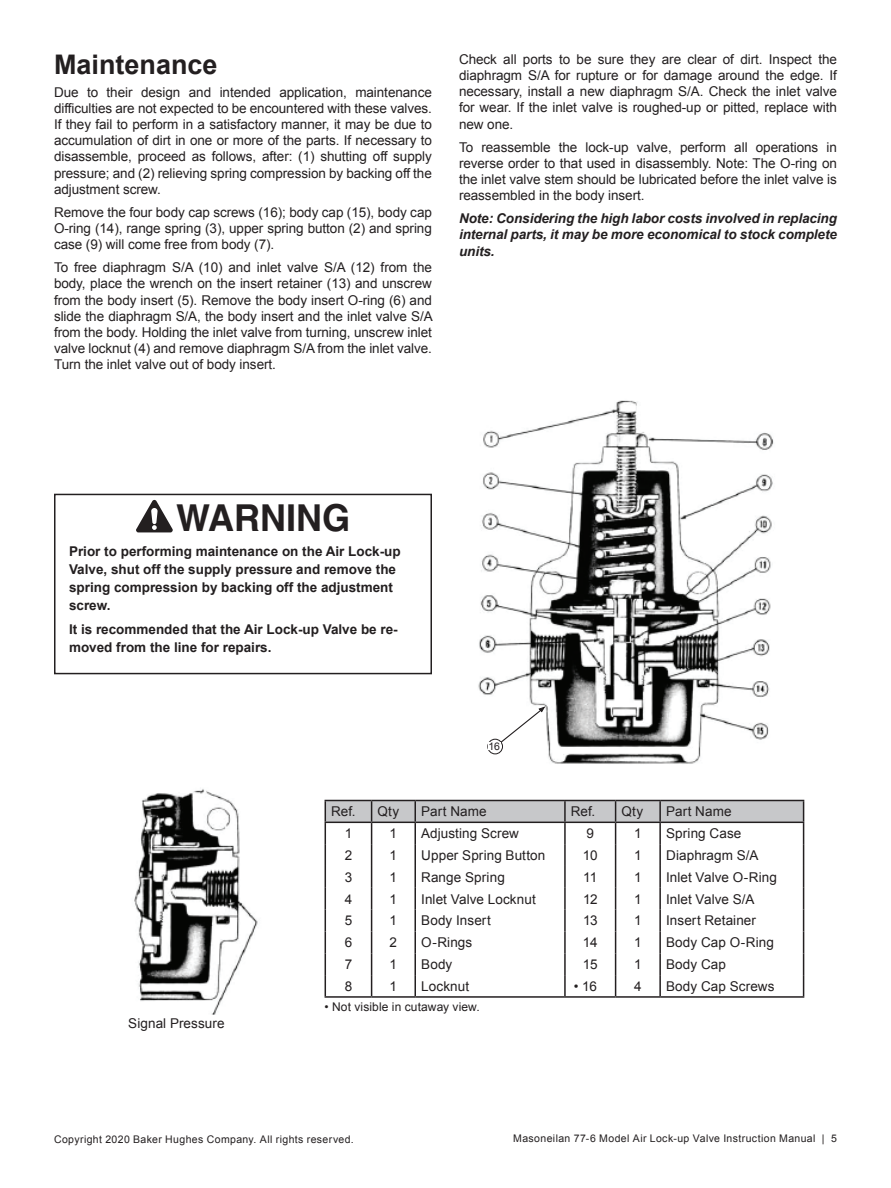
<style>
.page{position:relative;width:891px;height:1188px;background:#fff}
.page>*{position:absolute;margin:0;border:0;box-sizing:border-box;transform-origin:0 0}
.t1{font:700 37.2px "Helvetica";color:#231f20}
.t2{font:700 27px "Arial";color:#231f20}
.t3{font:13.5px/16.2px "Arial";letter-spacing:-.005em;color:#231f20;text-align:justify}
.t4{font:700 13.5px/18px "Arial";color:#231f20}
.t5{font:italic 700 13.5px/16.2px "Arial";letter-spacing:-.005em;color:#231f20;text-align:justify}
.t6{font:12px "Arial";letter-spacing:.01em;color:#231f20}
.t7{font:10.5px "Arial";letter-spacing:.035em;color:#231f20}
</style>
<div class="page">
<img style="left:478px;top:400px;width:296px;height:364px">
<img style="left:134px;top:789px;width:124px;height:226px">
<svg style="left:325px;top:800px;width:479px;height:196px"></svg>
<hr style="left:325px;top:996px;width:47px;height:2px;background:#231f20">
<hr style="left:372px;top:996px;width:43px;height:2px;background:#231f20">
<hr style="left:415px;top:996px;width:150px;height:2px;background:#231f20">
<hr style="left:565px;top:996px;width:51px;height:2px;background:#231f20">
<hr style="left:616px;top:996px;width:44px;height:2px;background:#231f20">
<hr style="left:660px;top:996px;width:144px;height:2px;background:#231f20">
<hr style="left:325px;top:822px;width:47px;height:1px;background:#231f20">
<hr style="left:372px;top:822px;width:43px;height:1px;background:#231f20">
<hr style="left:415px;top:822px;width:150px;height:1px;background:#231f20">
<hr style="left:565px;top:822px;width:51px;height:1px;background:#231f20">
<hr style="left:616px;top:822px;width:44px;height:1px;background:#231f20">
<hr style="left:660px;top:822px;width:144px;height:1px;background:#231f20">
<svg style="left:499px;top:706px;width:47px;height:38px"></svg>
<svg style="left:488px;top:739px;width:15px;height:15px"></svg>
<div style="left:488px;top:739px;width:15px;height:15px;border:1px solid #231f20;border-radius:50%"></div>
<div style="left:488px;top:743px;width:13px;height:7px;background:#fff"></div>
<svg style="left:136px;top:500px;width:37px;height:32px"></svg>
<div style="left:54px;top:494px;width:378px;height:180px;border:2px solid #231f20"></div>
<h2 class="t2" style="left:54px;top:46px;width:165px">Maintenance</h2>
<p class="t3" style="left:54px;top:84px;width:379px">Due to their design and intended application, maintenance difficulties are not expected to be encountered with these valves.<br>If they fail to perform in a satisfactory manner, it may be due to accumulation of dirt in one or more of the parts. If necessary to disassemble, proceed as follows, after: (1) shutting off supply pressure; and (2) relieving spring compression by backing off the adjustment screw.</p>
<p class="t3" style="left:54px;top:204px;width:379px">Remove the four body cap screws (16); body cap (15), body cap O-ring (14), range spring (3), upper spring button (2) and spring case (9) will come free from body (7).</p>
<p class="t3" style="left:54px;top:259px;width:380px">To free diaphragm S/A (10) and inlet valve S/A (12) from the body, place the wrench on the insert retainer (13) and unscrew from the body insert (5). Remove the body insert O-ring (6) and slide the diaphragm S/A, the body insert and the inlet valve S/A from the body. Holding the inlet valve from turning, unscrew inlet valve locknut (4) and remove diaphragm S/A from the inlet valve.<br>Turn the inlet valve out of body insert.</p>
<p class="t3" style="left:459px;top:51px;width:379px">Check all ports to be sure they are clear of dirt. Inspect the diaphragm S/A for rupture or for damage around the edge. If necessary, install a new diaphragm S/A. Check the inlet valve for wear. If the inlet valve is roughed-up or pitted, replace with new one.</p>
<p class="t3" style="left:459px;top:139px;width:379px">To reassemble the lock-up valve, perform all operations in reverse order to that used in disassembly. Note: The O-ring on the inlet valve stem should be lubricated before the inlet valve is reassembled in the body insert.</p>
<p class="t5" style="left:459px;top:211px;width:380px">Note: Considering the high labor costs involved in replacing internal parts, it may be more economical to stock complete units.</p>
<h1 class="t1" style="left:176px;top:495px;width:176px">WARNING</h1>
<p class="t4" style="left:69px;top:542px;width:333px">Prior to performing maintenance on the Air Lock-up Valve, shut off the supply pressure and remove the spring compression by backing off the adjustment screw.</p>
<p class="t4" style="left:69px;top:621px;width:330px">It is recommended that the Air Lock-up Valve be re&shy;moved from the line for repairs.</p>
<h1 class="t1" style="left:144px;top:599px;width:168px">CAUTION</h1>
<p class="t7" style="left:488px;top:740px;width:13px">16</p>
<p class="t3" style="left:128px;top:1015px;width:98px">Signal Pressure</p>
<p class="t3" style="left:331px;top:804px;width:26px">Ref.</p>
<p class="t3" style="left:378px;top:804px;width:23px">Qty</p>
<p class="t3" style="left:421px;top:804px;width:67px">Part Name</p>
<p class="t3" style="left:571px;top:804px;width:26px">Ref.</p>
<p class="t3" style="left:622px;top:804px;width:23px">Qty</p>
<p class="t3" style="left:666px;top:804px;width:67px">Part Name</p>
<p class="t3" style="left:345px;top:825px;width:9px">1</p>
<p class="t3" style="left:390px;top:825px;width:9px">1</p>
<p class="t3" style="left:421px;top:825px;width:99px">Adjusting Screw</p>
<p class="t3" style="left:587px;top:825px;width:9px">9</p>
<p class="t3" style="left:634px;top:825px;width:9px">1</p>
<p class="t3" style="left:666px;top:825px;width:77px">Spring Case</p>
<p class="t3" style="left:345px;top:847px;width:9px">2</p>
<p class="t3" style="left:390px;top:847px;width:9px">1</p>
<p class="t3" style="left:421px;top:847px;width:126px">Upper Spring Button</p>
<p class="t3" style="left:583px;top:847px;width:16px">10</p>
<p class="t3" style="left:634px;top:847px;width:9px">1</p>
<p class="t3" style="left:666px;top:847px;width:94px">Diaphragm S/A</p>
<p class="t3" style="left:345px;top:869px;width:9px">3</p>
<p class="t3" style="left:390px;top:869px;width:9px">1</p>
<p class="t3" style="left:421px;top:869px;width:85px">Range Spring</p>
<p class="t3" style="left:583px;top:869px;width:15px">11</p>
<p class="t3" style="left:634px;top:869px;width:9px">1</p>
<p class="t3" style="left:666px;top:869px;width:112px">Inlet Valve O-Ring</p>
<p class="t3" style="left:345px;top:891px;width:9px">4</p>
<p class="t3" style="left:390px;top:891px;width:9px">1</p>
<p class="t3" style="left:421px;top:891px;width:116px">Inlet Valve Locknut</p>
<p class="t3" style="left:583px;top:891px;width:16px">12</p>
<p class="t3" style="left:634px;top:891px;width:9px">1</p>
<p class="t3" style="left:666px;top:891px;width:90px">Inlet Valve S/A</p>
<p class="t3" style="left:345px;top:913px;width:9px">5</p>
<p class="t3" style="left:390px;top:913px;width:9px">1</p>
<p class="t3" style="left:421px;top:913px;width:71px">Body Insert</p>
<p class="t3" style="left:583px;top:913px;width:16px">13</p>
<p class="t3" style="left:634px;top:913px;width:9px">1</p>
<p class="t3" style="left:666px;top:913px;width:91px">Insert Retainer</p>
<p class="t3" style="left:345px;top:935px;width:9px">6</p>
<p class="t3" style="left:390px;top:935px;width:9px">2</p>
<p class="t3" style="left:421px;top:935px;width:53px">O-Rings</p>
<p class="t3" style="left:583px;top:935px;width:16px">14</p>
<p class="t3" style="left:634px;top:935px;width:9px">1</p>
<p class="t3" style="left:666px;top:935px;width:109px">Body Cap O-Ring</p>
<p class="t3" style="left:345px;top:956px;width:9px">7</p>
<p class="t3" style="left:390px;top:956px;width:9px">1</p>
<p class="t3" style="left:421px;top:956px;width:33px">Body</p>
<p class="t3" style="left:583px;top:956px;width:16px">15</p>
<p class="t3" style="left:634px;top:956px;width:9px">1</p>
<p class="t3" style="left:666px;top:956px;width:61px">Body Cap</p>
<p class="t3" style="left:345px;top:978px;width:9px">8</p>
<p class="t3" style="left:390px;top:978px;width:9px">1</p>
<p class="t3" style="left:421px;top:978px;width:49px">Locknut</p>
<p class="t3" style="left:574px;top:978px;width:25px">• 16</p>
<p class="t3" style="left:634px;top:978px;width:9px">4</p>
<p class="t3" style="left:666px;top:978px;width:110px">Body Cap Screws</p>
<p class="t6" style="left:325px;top:999px;width:157px">• Not visible in cutaway view.</p>
<p class="t7" style="left:54px;top:1132px;width:301px">Copyright 2020 Baker Hughes Company. All rights reserved.</p>
<p class="t7" style="left:513px;top:1131px;width:325px">Masoneilan 77-6 Model Air Lock-up Valve Instruction Manual | 5</p>
</div>
